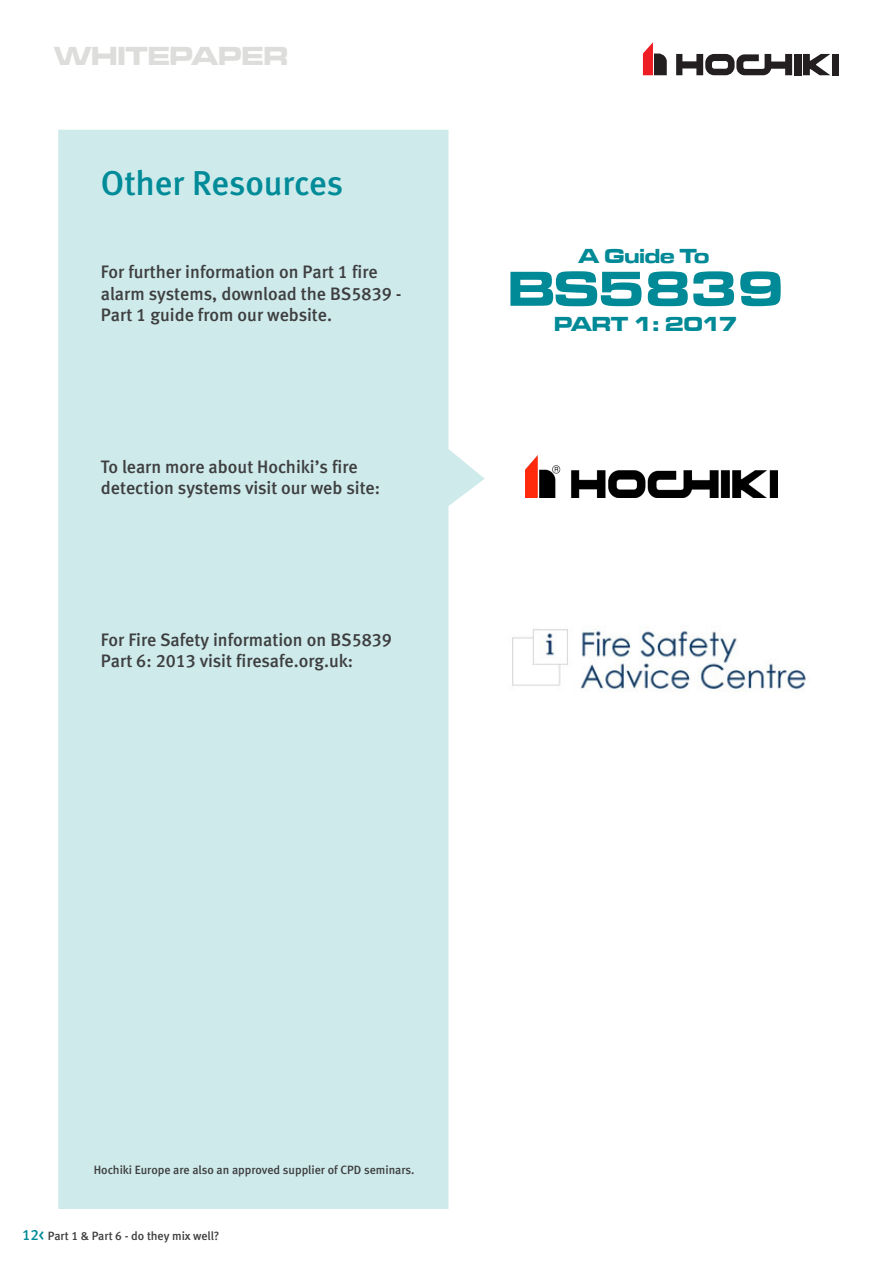
<style>
.page{position:relative;width:893px;height:1263px;background:#fff}
.page>*{position:absolute;margin:0;border:0;box-sizing:border-box;transform-origin:0 0}
.t1{font:51px "Microgramma D Bold Exte";color:#008996}
.t2{font:34.5px "Meta Medium CELF";letter-spacing:-.005em;color:#008b98}
.t3{font:27px "Microgramma D Bold Exte";color:#dddddb}
.t4{font:21px "Microgramma D Bold Exte";letter-spacing:-.02em;color:#008996}
.t5{font:21px "Microgramma D Bold Exte";color:#008996}
.t6{font:18px/21.6px "Meta Medium CELF";color:#3e3e3f}
.t7{font:12px "Meta Medium CELF";color:#3e3e3f}
.s1{font-size:15px;color:#008b98}
</style>
<div class="page">
<svg style="left:643px;top:42px;width:24px;height:33px"></svg>
<svg style="left:676px;top:54px;width:116px;height:21px"></svg>
<div style="left:794px;top:54px;width:7px;height:21px;background:#231f20"></div>
<svg style="left:803px;top:54px;width:27px;height:21px"></svg>
<div style="left:832px;top:54px;width:7px;height:21px;background:#231f20"></div>
<svg style="left:58px;top:130px;width:427px;height:1079px;background:#d2ebec"></svg>
<img style="left:525px;top:456px;width:252px;height:41px">
<img style="left:512px;top:625px;width:294px;height:67px">
<h3 class="t3" style="left:54px;top:37px;width:235px">WHITEPAPER</h3>
<p class="t2" style="left:101px;top:162px;width:244px">Other Resources</p>
<p class="t6" style="left:101px;top:261px;width:302px">For further information on Part 1 fire alarm systems, download the BS5839 -<br>Part 1 guide from our website.</p>
<p class="t6" style="left:101px;top:456px;width:281px">To learn more about Hochiki’s fire detection systems visit our web site:</p>
<p class="t6" style="left:101px;top:629px;width:293px">For Fire Safety information on BS5839<br>Part 6: 2013 visit firesafe.org.uk:</p>
<p class="t5" style="left:578px;top:242px;width:132px">A Guide To</p>
<p class="t1" style="left:508px;top:254px;width:277px">BS5839</p>
<p class="t4" style="left:554px;top:310px;width:185px">PART 1: 2017</p>
<p class="t7" style="left:94px;top:1163px;width:322px">Hochiki Europe are also an approved supplier of CPD seminars.</p>
<p class="t7" style="left:22px;top:1228px;width:199px"><span class="s1">12&lt;</span> Part 1 &amp; Part 6 - do they mix well?</p>
</div>
